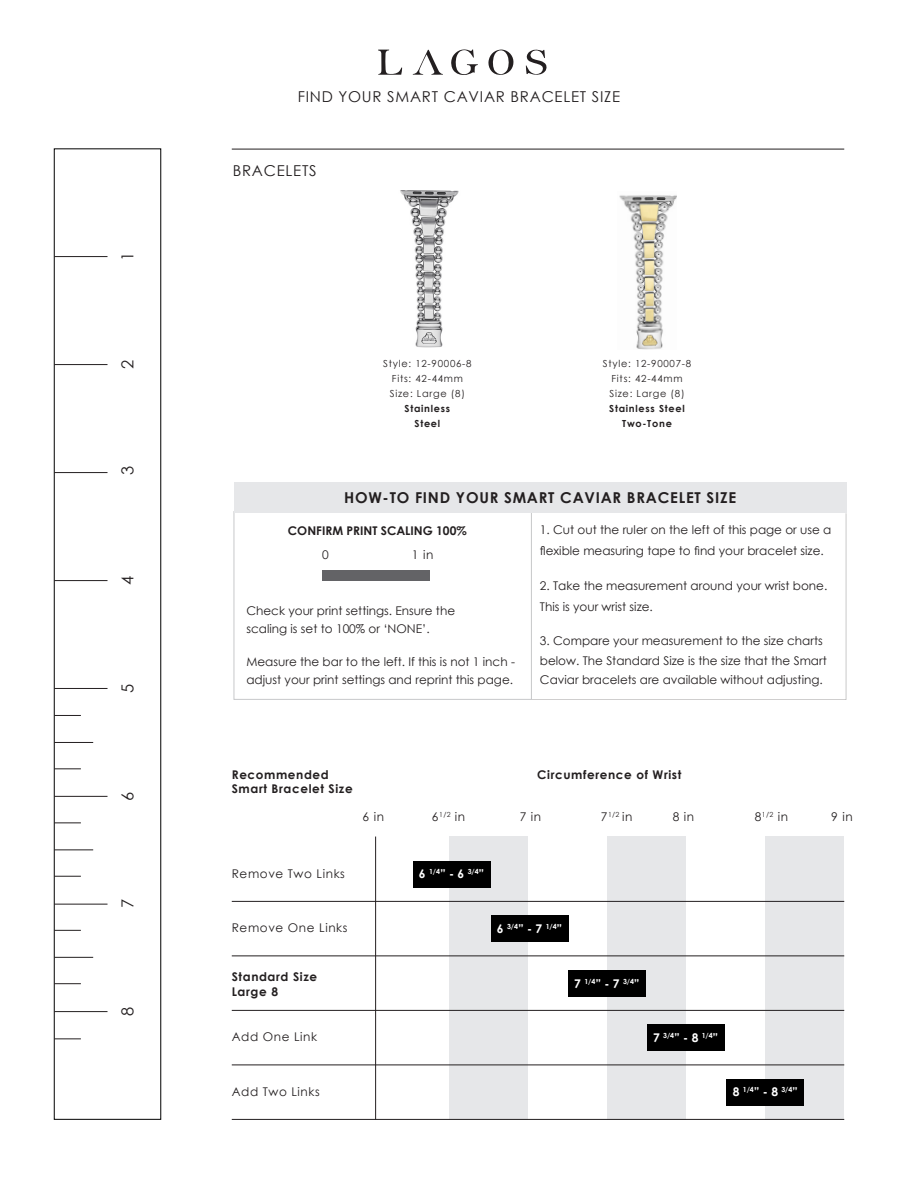
<style>
.page{position:relative;width:918px;height:1188px;background:#fff}
.page>*{position:absolute;margin:0;border:0;box-sizing:border-box;transform-origin:0 0}
.t1{font:16.5px "Century Gothic";color:#231f20}
.t2{font:15px "Century Gothic";letter-spacing:.05em;color:#231f20}
.t3{font:700 15px "Century Gothic";letter-spacing:.05em;color:#231f20}
.t4{font:12px/18px "Century Gothic";color:#231f20}
.t5{font:700 12px "Century Gothic";letter-spacing:.05em;color:#231f20}
.t6{font:700 12px "Century Gothic";color:#fff}
.t7{font:12px "Century Gothic";letter-spacing:.05em;color:#231f20}
.t8{font:700 12px "Century Gothic";color:#231f20}
.t9{font:9.75px "Century Gothic";letter-spacing:.075em;color:#231f20}
.t10{font:700 9.75px "Century Gothic";letter-spacing:.075em;color:#231f20}
.t11{font:7.05px "Century Gothic";color:#231f20}
.s1{font-size:12px}
</style>
<div class="page">
<svg style="left:378px;top:50px;width:24px;height:25px"></svg>
<svg style="left:413px;top:50px;width:30px;height:25px"></svg>
<svg style="left:451px;top:50px;width:27px;height:25px"></svg>
<svg style="left:526px;top:50px;width:20px;height:25px"></svg>
<svg style="left:488px;top:50px;width:26px;height:25px"></svg>
<hr style="left:232px;top:149px;width:612px;height:1px;background:#231f20">
<div style="left:449px;top:837px;width:78px;height:283px;background:#e6e7e9"></div>
<div style="left:607px;top:837px;width:79px;height:283px;background:#e6e7e9"></div>
<div style="left:765px;top:837px;width:79px;height:283px;background:#e6e7e9"></div>
<hr style="left:375px;top:837px;width:1px;height:283px;background:#231f20">
<div style="left:413px;top:861px;width:78px;height:26px;background:#000"></div>
<div style="left:491px;top:915px;width:78px;height:27px;background:#000"></div>
<div style="left:568px;top:971px;width:78px;height:26px;background:#000"></div>
<div style="left:647px;top:1024px;width:78px;height:27px;background:#000"></div>
<div style="left:726px;top:1079px;width:78px;height:26px;background:#000"></div>
<hr style="left:232px;top:901px;width:612px;height:1px;background:#231f20">
<hr style="left:232px;top:956px;width:612px;height:1px;background:#231f20">
<hr style="left:232px;top:1010px;width:612px;height:1px;background:#231f20">
<hr style="left:232px;top:1065px;width:612px;height:1px;background:#231f20">
<hr style="left:232px;top:1119px;width:612px;height:1px;background:#231f20">
<hr style="left:54px;top:256px;width:54px;height:1px;background:#231f20">
<hr style="left:54px;top:364px;width:54px;height:1px;background:#231f20">
<hr style="left:54px;top:472px;width:54px;height:1px;background:#231f20">
<hr style="left:54px;top:580px;width:54px;height:1px;background:#231f20">
<hr style="left:54px;top:688px;width:54px;height:1px;background:#231f20">
<svg style="left:54px;top:715px;width:27px;height:1px"></svg>
<svg style="left:54px;top:823px;width:27px;height:1px"></svg>
<svg style="left:54px;top:930px;width:27px;height:1px"></svg>
<svg style="left:54px;top:1039px;width:27px;height:1px"></svg>
<svg style="left:54px;top:769px;width:27px;height:1px"></svg>
<svg style="left:54px;top:876px;width:27px;height:1px"></svg>
<svg style="left:54px;top:983px;width:27px;height:1px"></svg>
<hr style="left:54px;top:742px;width:39px;height:1px;background:#231f20">
<hr style="left:54px;top:850px;width:39px;height:1px;background:#231f20">
<hr style="left:54px;top:957px;width:39px;height:1px;background:#231f20">
<hr style="left:54px;top:796px;width:54px;height:1px;background:#231f20">
<hr style="left:54px;top:904px;width:54px;height:1px;background:#231f20">
<hr style="left:54px;top:1011px;width:54px;height:1px;background:#231f20">
<img style="left:400px;top:190px;width:59px;height:158px">
<img style="left:619px;top:195px;width:58px;height:154px">
<hr style="left:531px;top:699px;width:315px;height:1px;background:#231f20">
<div style="left:234px;top:511px;width:298px;height:189px;border:1px solid #c7c8ca"></div>
<div style="left:322px;top:570px;width:108px;height:11px;background:#636366"></div>
<div style="left:234px;top:482px;width:612px;height:31px;background:#e6e7e9"></div>
<hr style="left:846px;top:513px;width:1px;height:187px;background:#231f20">
<p class="t1" style="left:116px;top:261px;width:11px;rotate:-90deg">1</p>
<p class="t1" style="left:116px;top:369px;width:11px;rotate:-90deg">2</p>
<p class="t1" style="left:116px;top:475px;width:11px;rotate:-90deg">3</p>
<p class="t1" style="left:116px;top:585px;width:11px;rotate:-90deg">4</p>
<p class="t1" style="left:116px;top:693px;width:11px;rotate:-90deg">5</p>
<p class="t1" style="left:116px;top:801px;width:11px;rotate:-90deg">6</p>
<p class="t1" style="left:116px;top:908px;width:11px;rotate:-90deg">7</p>
<p class="t1" style="left:116px;top:1016px;width:11px;rotate:-90deg">8</p>
<p class="t2" style="left:298px;top:86px;width:324px">FIND YOUR SMART CAVIAR BRACELET SIZE</p>
<p class="t2" style="left:233px;top:160px;width:85px">BRACELETS</p>
<p class="t9" style="left:383px;top:357px;width:90px">Style: 12-90006-8</p>
<p class="t9" style="left:392px;top:372px;width:73px">Fits: 42-44mm</p>
<p class="t9" style="left:390px;top:387px;width:77px">Size: Large (8)</p>
<p class="t10" style="left:405px;top:401px;width:47px">Stainless</p>
<p class="t10" style="left:415px;top:416px;width:27px">Steel</p>
<p class="t9" style="left:603px;top:357px;width:90px">Style: 12-90007-8</p>
<p class="t9" style="left:612px;top:372px;width:73px">Fits: 42-44mm</p>
<p class="t9" style="left:609px;top:387px;width:77px">Size: Large (8)</p>
<p class="t10" style="left:609px;top:401px;width:77px">Stainless Steel</p>
<p class="t10" style="left:622px;top:416px;width:51px">Two-Tone</p>
<p class="t3" style="left:344px;top:487px;width:394px">HOW-TO FIND YOUR SMART CAVIAR BRACELET SIZE</p>
<p class="t8" style="left:288px;top:522px;width:180px">CONFIRM PRINT SCALING 100%</p>
<p class="t4" style="left:322px;top:546px;width:8px">0</p>
<p class="t4" style="left:412px;top:546px;width:23px">1 in</p>
<p class="t4" style="left:246px;top:602px;width:210px">Check your print settings. Ensure the</p>
<p class="t4" style="left:246px;top:620px;width:185px">scaling is set to 100% or ‘NONE’.</p>
<p class="t4" style="left:246px;top:653px;width:270px">Measure the bar to the left. If this is not 1 inch - adjust your print settings and reprint this page.</p>
<p class="t4" style="left:540px;top:521px;width:293px">1. Cut out the ruler on the left of this page or use a</p>
<p class="t4" style="left:540px;top:542px;width:285px">flexible measuring tape to find your bracelet size.</p>
<p class="t4" style="left:540px;top:576px;width:289px">2. Take the measurement around your wrist bone.</p>
<p class="t4" style="left:540px;top:597px;width:115px">This is your wrist size.</p>
<p class="t4" style="left:540px;top:632px;width:284px">3. Compare your measurement to the size charts</p>
<p class="t4" style="left:540px;top:651px;width:288px">below. The Standard Size is the size that the Smart</p>
<p class="t4" style="left:540px;top:671px;width:284px">Caviar bracelets are available without adjusting.</p>
<p class="t5" style="left:232px;top:765px;width:98px">Recommended</p>
<p class="t5" style="left:537px;top:765px;width:146px">Circumference of Wrist</p>
<p class="t5" style="left:232px;top:780px;width:122px">Smart Bracelet Size</p>
<p class="t4" style="left:363px;top:808px;width:23px">6 in</p>
<p class="t4" style="left:432px;top:808px;width:35px">6<sup>1/2</sup> in</p>
<p class="t4" style="left:601px;top:808px;width:33px">7<sup>1/2</sup> in</p>
<p class="t11" style="left:755px;top:810px;width:20px"><span class="s1">8</span>1/2</p>
<p class="t4" style="left:520px;top:808px;width:23px">7 in</p>
<p class="t4" style="left:673px;top:808px;width:23px">8 in</p>
<p class="t4" style="left:778px;top:808px;width:12px">in</p>
<p class="t4" style="left:831px;top:808px;width:23px">9 in</p>
<p class="t7" style="left:232px;top:865px;width:115px">Remove Two Links</p>
<p class="t6" style="left:419px;top:865px;width:67px">6 <sup>1/4</sup>” - 6 <sup>3/4</sup>”</p>
<p class="t7" style="left:232px;top:919px;width:117px">Remove One Links</p>
<p class="t5" style="left:232px;top:968px;width:87px">Standard Size</p>
<p class="t5" style="left:232px;top:982px;width:48px">Large 8</p>
<p class="t7" style="left:232px;top:1029px;width:87px">Add One Link</p>
<p class="t6" style="left:497px;top:919px;width:67px">6 <sup>3/4</sup>” - 7 <sup>1/4</sup>”</p>
<p class="t6" style="left:574px;top:974px;width:67px">7 <sup>1/4</sup>” - 7 <sup>3/4</sup>”</p>
<p class="t6" style="left:653px;top:1028px;width:67px">7 <sup>3/4</sup>” - 8 <sup>1/4</sup>”</p>
<p class="t7" style="left:232px;top:1083px;width:90px">Add Two Links</p>
<p class="t6" style="left:733px;top:1082px;width:67px">8 <sup>1/4</sup>” - 8 <sup>3/4</sup>”</p>
</div>
